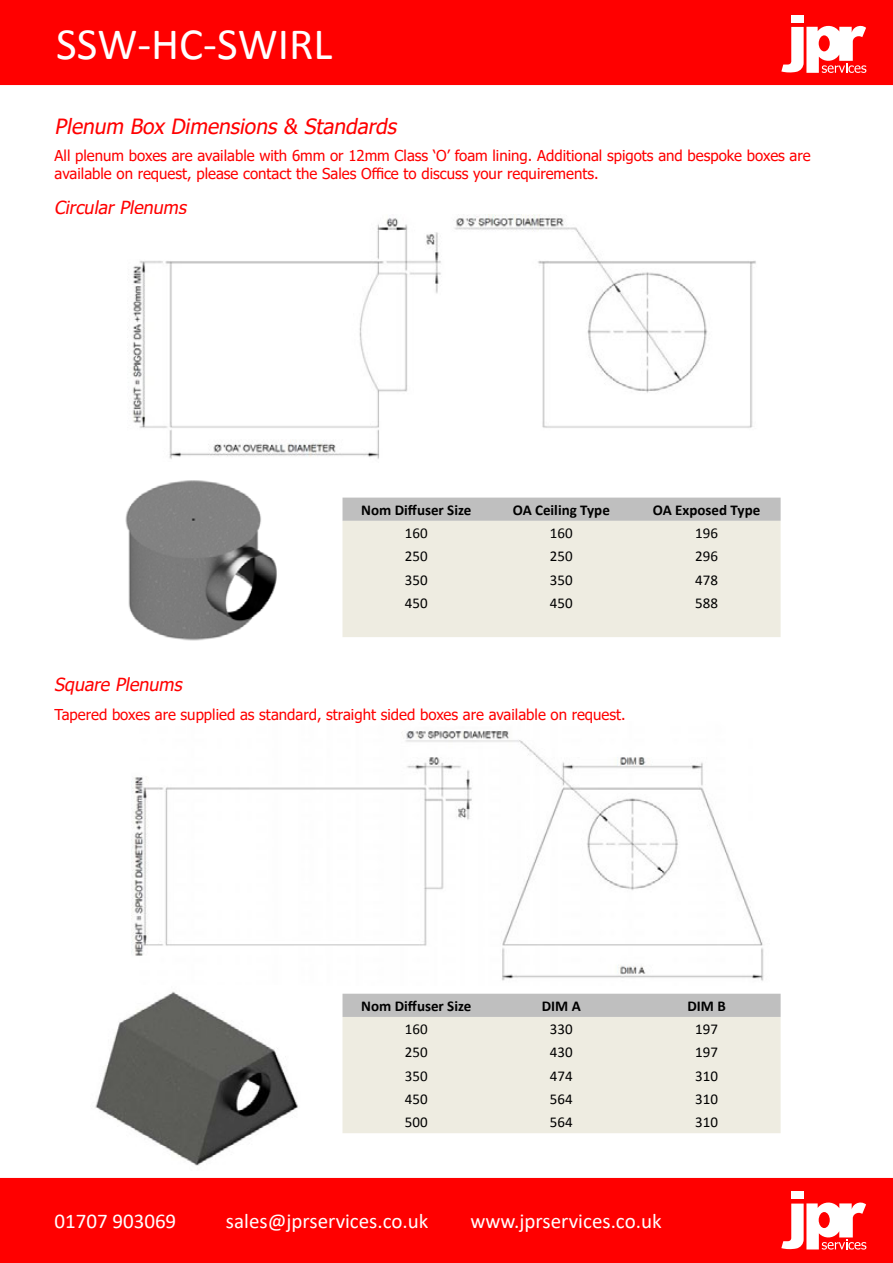
<style>
.page{position:relative;width:893px;height:1263px;background:#fff}
.page>*{position:absolute;margin:0;border:0;box-sizing:border-box;transform-origin:0 0}
.t1{font:45px "Calibri";color:#fff}
.t2{font:21px "Calibri";color:#fff}
.t3{font:italic 21px "Tahoma";color:#f00}
.t4{font:italic 18px "Tahoma";color:#f00}
.t5{font:15px/18px "Tahoma";color:#f00}
.t6{font:15px "Calibri";color:#000}
.t7{font:700 15px "Calibri";color:#000}
</style>
<div class="page">
<div style="left:1px;top:1px;width:891px;height:83px;background:#f00"></div>
<div style="left:0;top:0;width:893px;height:85px;border:2px solid #f00"></div>
<div style="left:791px;top:15px;width:13px;height:7px;background:#fff"></div>
<svg style="left:781px;top:25px;width:85px;height:48px"></svg>
<div style="left:819px;top:35px;width:11px;height:16px;background:#f00;border-radius:50%"></div>
<img style="left:132px;top:214px;width:624px;height:245px">
<div style="left:342px;top:498px;width:439px;height:23px;background:#bfbfbf"></div>
<div style="left:342px;top:521px;width:439px;height:116px;background:#eeece1"></div>
<div style="left:1px;top:1179px;width:891px;height:83px;background:#f00"></div>
<div style="left:0;top:1178px;width:893px;height:85px;border:2px solid #f00"></div>
<div style="left:791px;top:1191px;width:13px;height:8px;background:#fff"></div>
<svg style="left:781px;top:1202px;width:85px;height:47px"></svg>
<div style="left:819px;top:1212px;width:11px;height:16px;background:#f00;border-radius:50%"></div>
<img style="left:125px;top:480px;width:152px;height:161px">
<img style="left:132px;top:731px;width:632px;height:250px">
<img style="left:95px;top:991px;width:203px;height:175px">
<div style="left:342px;top:994px;width:439px;height:23px;background:#bfbfbf"></div>
<div style="left:342px;top:1017px;width:439px;height:116px;background:#eeece1"></div>
<p class="t1" style="left:56px;top:16px;width:278px">SSW-HC-SWIRL</p>
<p class="t3" style="left:55px;top:112px;width:348px">Plenum Box Dimensions&amp; Standards</p>
<p class="t5" style="left:55px;top:147px;width:758px">All plenum boxes are available with 6mm or 12mm Class ‘O’ foam lining. Additional spigots and bespoke boxes are available on request, please contact the Sales Office to discuss your requirements.</p>
<p class="t4" style="left:54px;top:196px;width:138px">CircularPlenums</p>
<p class="t4" style="left:54px;top:673px;width:134px">Square Plenums</p>
<p class="t7" style="left:361px;top:499px;width:111px">Nom Diffuser Size</p>
<p class="t7" style="left:513px;top:499px;width:99px">OA Ceiling Type</p>
<p class="t7" style="left:653px;top:499px;width:109px">OA Exposed Type</p>
<p class="t6" style="left:405px;top:524px;width:24px">160</p>
<p class="t6" style="left:550px;top:524px;width:24px">160</p>
<p class="t6" style="left:695px;top:524px;width:24px">196</p>
<p class="t6" style="left:405px;top:547px;width:24px">250</p>
<p class="t6" style="left:550px;top:547px;width:24px">250</p>
<p class="t6" style="left:695px;top:547px;width:24px">296</p>
<p class="t6" style="left:405px;top:569px;width:24px">350</p>
<p class="t6" style="left:550px;top:569px;width:24px">350</p>
<p class="t6" style="left:695px;top:569px;width:24px">478</p>
<p class="t6" style="left:405px;top:592px;width:24px">450</p>
<p class="t6" style="left:550px;top:592px;width:24px">450</p>
<p class="t6" style="left:695px;top:592px;width:24px">588</p>
<p class="t5" style="left:55px;top:706px;width:573px">Tapered boxes are supplied as standard, straight sided boxes are available on request.</p>
<p class="t7" style="left:361px;top:995px;width:111px">Nom Diffuser Size</p>
<p class="t7" style="left:542px;top:995px;width:41px">DIM A</p>
<p class="t7" style="left:687px;top:995px;width:40px">DIM B</p>
<p class="t6" style="left:405px;top:1020px;width:24px">160</p>
<p class="t6" style="left:550px;top:1019px;width:24px">330</p>
<p class="t6" style="left:695px;top:1019px;width:24px">197</p>
<p class="t6" style="left:405px;top:1043px;width:24px">250</p>
<p class="t6" style="left:550px;top:1042px;width:24px">430</p>
<p class="t6" style="left:695px;top:1042px;width:24px">197</p>
<p class="t6" style="left:405px;top:1066px;width:24px">350</p>
<p class="t6" style="left:550px;top:1065px;width:24px">474</p>
<p class="t6" style="left:695px;top:1065px;width:24px">310</p>
<p class="t6" style="left:405px;top:1088px;width:24px">450</p>
<p class="t6" style="left:550px;top:1088px;width:24px">564</p>
<p class="t6" style="left:695px;top:1088px;width:24px">310</p>
<p class="t6" style="left:405px;top:1112px;width:24px">500</p>
<p class="t6" style="left:550px;top:1112px;width:24px">564</p>
<p class="t6" style="left:695px;top:1112px;width:24px">310</p>
<p class="t2" style="left:54px;top:1206px;width:123px">01707 903069</p>
<p class="t2" style="left:226px;top:1206px;width:204px">sales@jprservices.co.uk</p>
<p class="t2" style="left:470px;top:1206px;width:193px">www.jprservices.co.uk</p>
</div>
